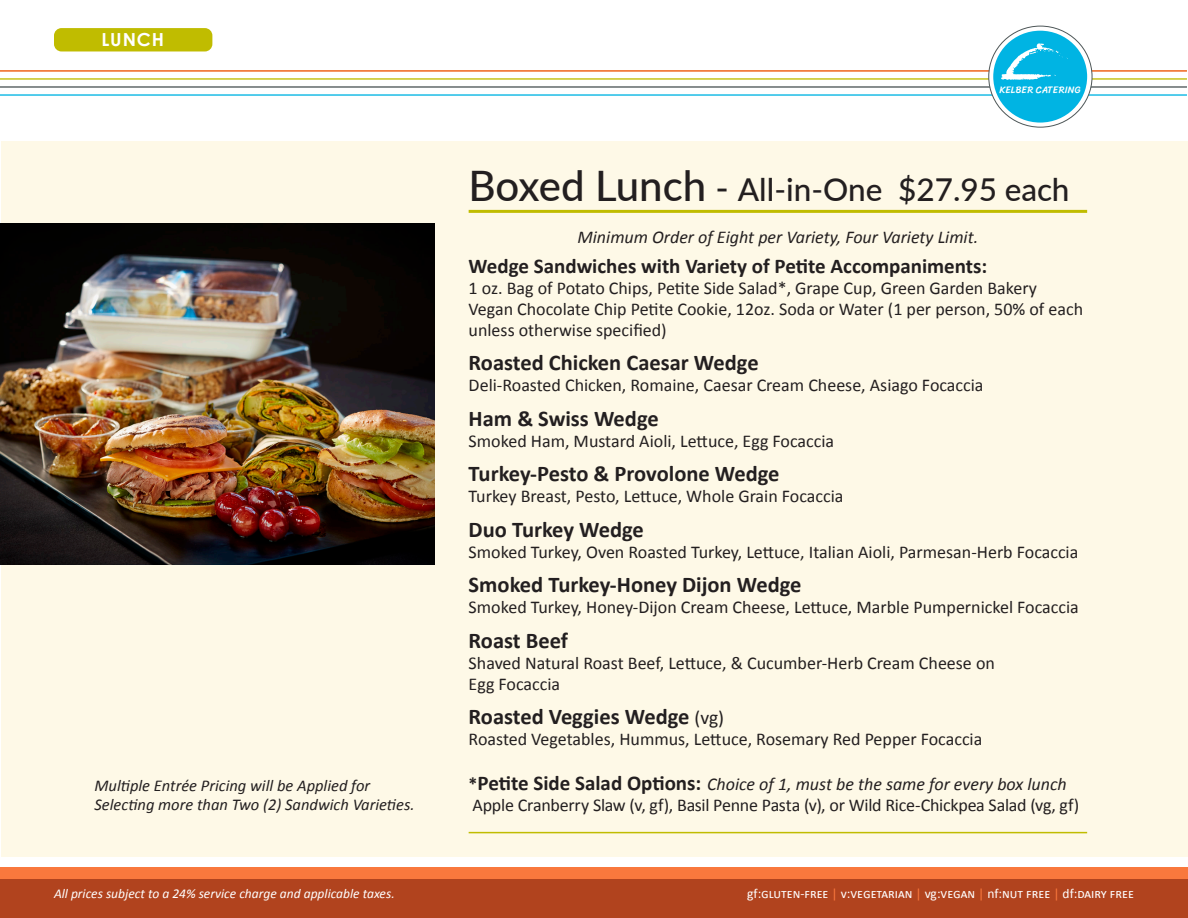
<style>
.page{position:relative;width:1188px;height:918px;background:#fff}
.page>*{position:absolute;margin:0;border:0;box-sizing:border-box;transform-origin:0 0}
.t1{font:500 31.5px "Lato";color:#231f20}
.t2{font:700 22.5px "Calibri";color:#231f20}
.t3{font:700 21px "Calibri";color:#231f20}
.t4{font:18px/21px "Calibri";color:#231f20}
.t5{font:italic 18px "Calibri";color:#231f20}
.t6{font:700 18px "Century Gothic";letter-spacing:.05em;color:#fff}
.t7{font:italic 16.5px/19.5px "Calibri";color:#231f20}
.t8{font:13.5px "Calibri";color:#fff}
.t9{font:italic 13.5px "Calibri";color:#fff}
.t10{font:9.75px "Sriracha";letter-spacing:.005em;color:#fff}
.s1{font-size:42px}
.s2{font-size:36px}
.s3{font-weight:400;font-size:19.5px}
.s4{font-weight:700;font-style:normal}
.s5{font-weight:700;font-style:normal;font-size:21px}
.s6{color:#f9783d}
</style>
<div class="page">
<div style="left:0;top:878px;width:1188px;height:40px;background:#b1431e"></div>
<div style="left:0;top:867px;width:1188px;height:12px;background:#f9783d"></div>
<hr style="left:0;top:70px;width:1187px;height:2px;background:#ed5200">
<hr style="left:0;top:78px;width:1187px;height:2px;background:#c0bc00">
<hr style="left:0;top:86px;width:1187px;height:2px;background:#4e5758">
<hr style="left:0;top:94px;width:1187px;height:2px;background:#00b4e3">
<div style="left:1px;top:141px;width:1186px;height:716px;background:#fef9e7"></div>
<svg style="left:989px;top:26px;width:103px;height:101px"></svg>
<div style="left:993px;top:31px;width:94px;height:92px;background:#00b4e3;border-radius:50%"></div>
<svg style="left:1001px;top:43px;width:67px;height:37px"></svg>
<div style="left:54px;top:28px;width:158px;height:23px;background:#c0bc00;border-radius:8px"></div>
<hr style="left:469px;top:210px;width:618px;height:3px;background:#c0bc00">
<img style="left:0;top:224px;width:434px;height:340px">
<hr style="left:469px;top:832px;width:618px;height:1px;background:#c0bc00">
<p class="t6" style="left:101px;top:28px;width:64px">LUNCH</p>
<p class="t7" style="left:94px;top:775px;width:322px">Multiple Entrée Pricing will be Applied for<br>Selecting more than Two (2) Sandwich Varieties.</p>
<p class="t9" style="left:54px;top:884px;width:342px">All prices subject to a 24% service charge and applicable taxes.</p>
<p class="t10" style="left:999px;top:84px;width:83px">KELBER CATERING</p>
<p class="t1" style="left:469px;top:166px;width:602px"><span class="s1">Boxed Lunch</span> <span class="s2">-</span> All-in-One $27.95 each</p>
<p class="t5" style="left:577px;top:224px;width:402px">Minimum Order of Eight per Variety, Four Variety Limit.</p>
<p class="t3" style="left:469px;top:252px;width:520px">Wedge Sandwiches with Variety of Petite Accompaniments:</p>
<p class="t4" style="left:469px;top:277px;width:616px">1 oz. Bag of Potato Chips, Petite Side Salad*, Grape Cup, Green Garden Bakery<br>Vegan Chocolate Chip Petite Cookie, 12oz. Soda or Water (1 per person, 50% of each unless otherwise specified)</p>
<p class="t2" style="left:469px;top:348px;width:292px">Roasted Chicken Caesar Wedge</p>
<p class="t4" style="left:469px;top:375px;width:516px">Deli-Roasted Chicken, Romaine, Caesar Cream Cheese, Asiago Focaccia</p>
<p class="t2" style="left:469px;top:404px;width:192px">Ham &amp; Swiss Wedge</p>
<p class="t4" style="left:469px;top:430px;width:367px">Smoked Ham, Mustard Aioli, Lettuce, Egg Focaccia</p>
<p class="t2" style="left:469px;top:459px;width:312px">Turkey-Pesto &amp; Provolone Wedge</p>
<p class="t4" style="left:469px;top:486px;width:376px">Turkey Breast, Pesto, Lettuce, Whole Grain Focaccia</p>
<p class="t2" style="left:469px;top:515px;width:177px">Duo Turkey Wedge</p>
<p class="t4" style="left:469px;top:541px;width:611px">Smoked Turkey, Oven Roasted Turkey, Lettuce, Italian Aioli, Parmesan-Herb Focaccia</p>
<p class="t2" style="left:469px;top:570px;width:334px">Smoked Turkey-Honey Dijon Wedge</p>
<p class="t4" style="left:469px;top:597px;width:612px">Smoked Turkey, Honey-Dijon Cream Cheese, Lettuce, Marble Pumpernickel Focaccia</p>
<p class="t2" style="left:469px;top:626px;width:101px">Roast Beef</p>
<p class="t4" style="left:469px;top:652px;width:528px">Shaved Natural Roast Beef, Lettuce, &amp; Cucumber-Herb Cream Cheese on<br>Egg Focaccia</p>
<p class="t2" style="left:469px;top:702px;width:257px">Roasted Veggies Wedge <span class="s3">(vg)</span></p>
<p class="t4" style="left:469px;top:729px;width:515px">Roasted Vegetables, Hummus, Lettuce, Rosemary Red Pepper Focaccia</p>
<p class="t5" style="left:469px;top:772px;width:600px"><span class="s4">*</span><span class="s5">Petite Side Salad Options:</span> Choice of 1, must be the same for every box lunch</p>
<p class="t4" style="left:473px;top:795px;width:608px">Apple Cranberry Slaw (v, gf), Basil Penne Pasta (v), or Wild Rice-Chickpea Salad (vg, gf)</p>
<p class="t8" style="left:747px;top:885px;width:388px">gf:gluten-free <span class="s6">|</span> v:vegetarian <span class="s6">|</span> vg:vegan <span class="s6">|</span> nf:nut free <span class="s6">|</span> df:dairy free</p>
</div>
